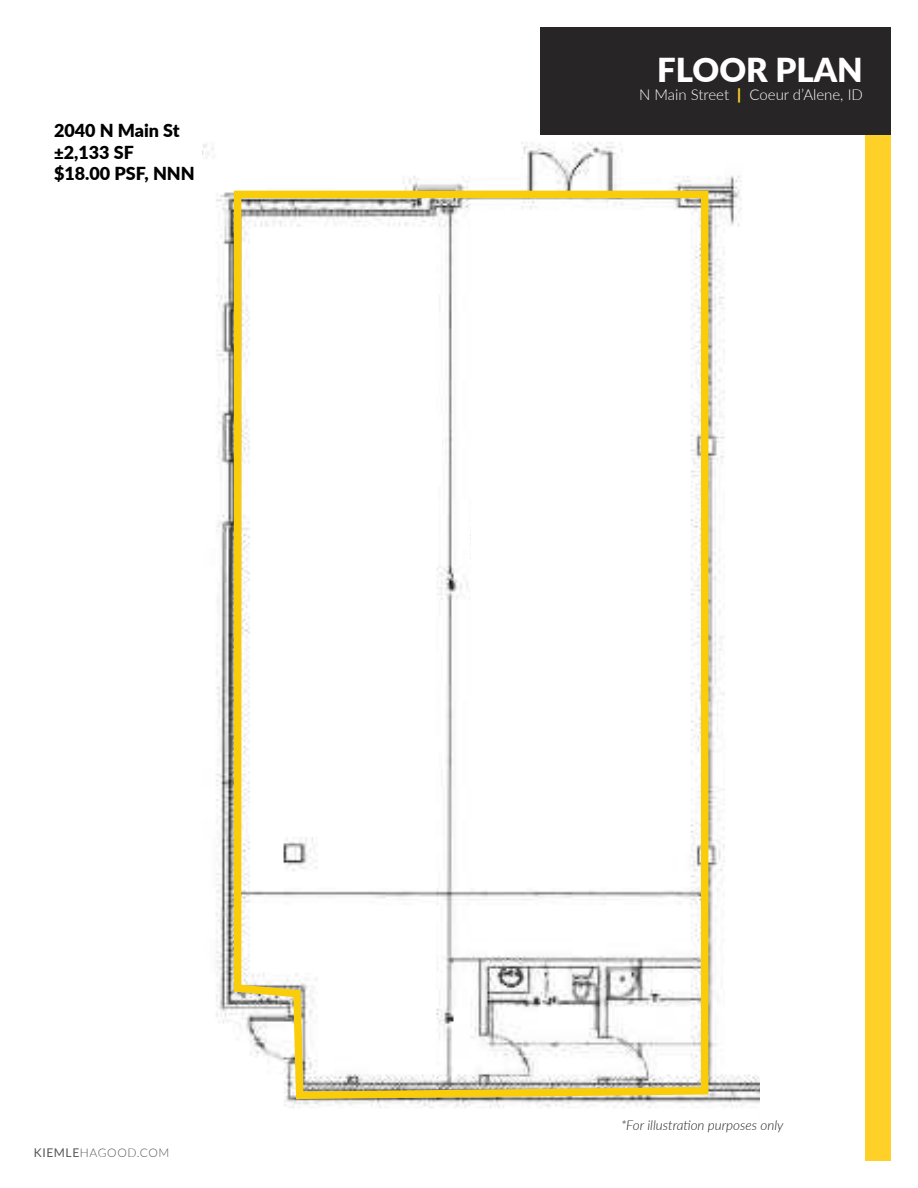
<style>
.page{position:relative;width:918px;height:1188px;background:#fff}
.page>*{position:absolute;margin:0;border:0;box-sizing:border-box;transform-origin:0 0}
.t1{font:900 33px "Lato";color:#fff}
.t2{font:900 18px "Lato";color:#000}
.t3{font:300 15px "Lato";color:#fff}
.t4{font:italic 300 13.5px "Lato";color:#231f20}
.t5{font:300 12px "Lato";letter-spacing:.05em;color:#57585a}
.s1{font-weight:400}
.s2{font-weight:900;color:#fed028}
</style>
<div class="page">
<img style="left:202px;top:134px;width:557px;height:974px">
<div style="left:865px;top:28px;width:25px;height:1133px;background:#fed028"></div>
<div style="left:540px;top:27px;width:351px;height:107px;background:#282526"></div>
<svg style="left:230px;top:187px;width:482px;height:916px"></svg>
<div style="left:260px;top:418px;width:182px;height:68px;background:#fff"></div>
<div style="left:471px;top:486px;width:206px;height:97px;background:#fff"></div>
<p class="t2" style="left:54px;top:117px;width:127px">2040 N Main St</p>
<p class="t2" style="left:54px;top:139px;width:81px">±2,133 SF</p>
<p class="t2" style="left:54px;top:160px;width:142px">$18.00 PSF, NNN</p>
<p class="t5" style="left:34px;top:1144px;width:137px"><span class="s1">KIEMLE</span>HAGOOD.COM</p>
<p class="t1" style="left:657px;top:45px;width:207px">FLOOR PLAN</p>
<p class="t3" style="left:639px;top:84px;width:225px">N Main Street <span class="s2">|</span> Coeur d’Alene, ID</p>
<p class="t4" style="left:621px;top:1115px;width:164px">*For illustration purposes only</p>
</div>
